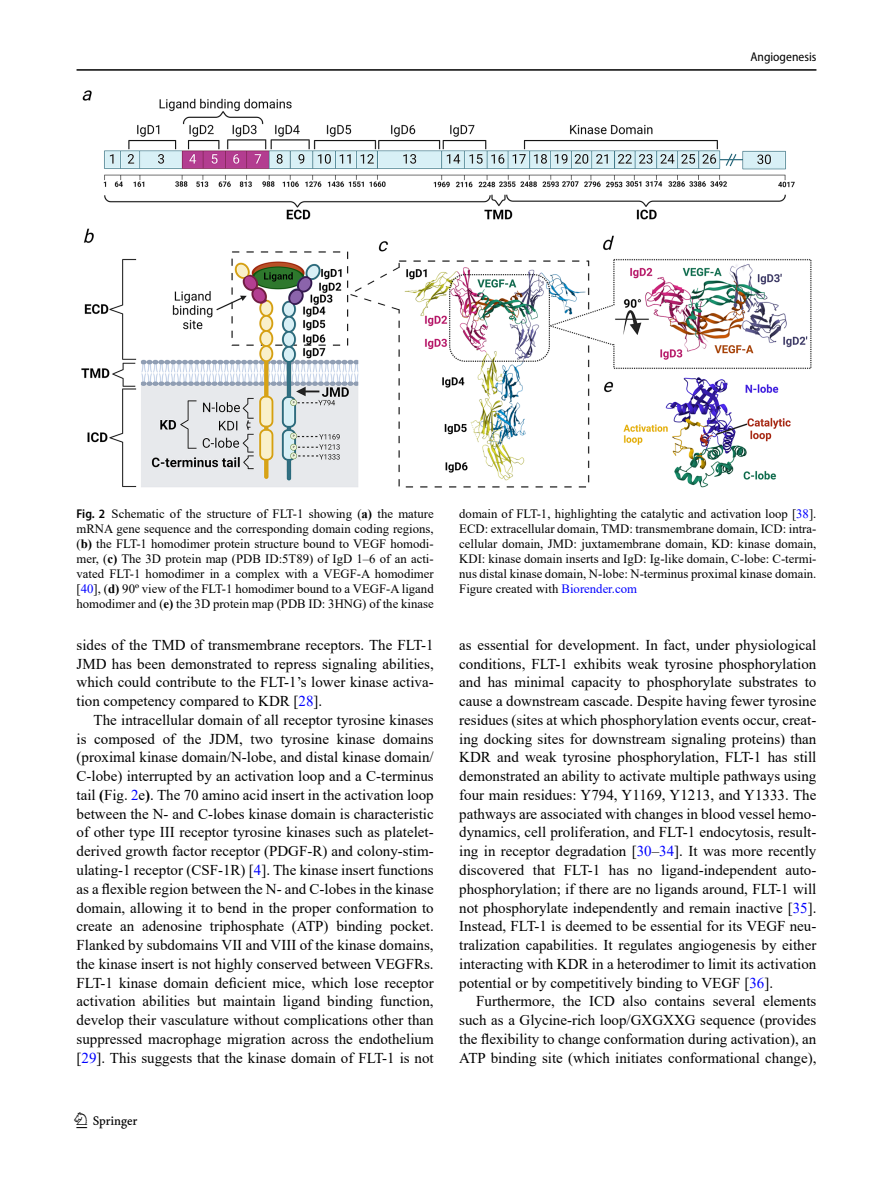
<style>
.page{position:relative;width:893px;height:1187px;background:#fff}
.page>*{position:absolute;margin:0;border:0;box-sizing:border-box;transform-origin:0 0}
.t1{font:22.5px "Springnew";color:#000}
.Body_Text_Indent{font:15px/18.8px "Times New Roman";color:#000;text-align:justify}
.Body_Text{font:15px/18.8px "Times New Roman";color:#000;text-align:justify}
.Figure_Caption{font:12.75px/15px "Times New Roman";color:#000;text-align:justify}
.t2{font:semi-condensed 12.75px "Myriad Pro";color:#000}
.s1{font-family:"Myriad Pro";font-weight:600;font-stretch:semi-condensed}
.s2{font-weight:700}
.s3{color:#00f}
</style>
<div class="page">
<hr style="left:77px;top:69px;width:739px;height:2px;background:#000">
<img style="left:81px;top:90px;width:731px;height:398px">
<p class="t2" style="left:750px;top:49px;width:68px">Angiogenesis</p>
<p class="Figure_Caption" style="left:77px;top:505px;width:359px"><span class="s1">Fig. 2</span> Schematic of the structure of FLT-1 showing (<span class="s2">a)</span> the mature mRNA gene sequence and the corresponding domain coding regions, (<span class="s2">b)</span> the FLT-1 homodimer protein structure bound to VEGF homodi&shy;mer, (<span class="s2">c)</span> The 3D protein map (PDB ID:5T89) of IgD 1–6 of an acti&shy;vated FLT-1 homodimer in a complex with a VEGF-A homodimer [<span class="s3">40</span>], (<span class="s2">d)</span> 90º view of the FLT-1 homodimer bound to a VEGF-A ligand homodimer and (<span class="s2">e)</span> the 3D protein map (PDB ID: 3HNG) of the kinase</p>
<p class="Figure_Caption" style="left:459px;top:505px;width:359px">domain of FLT-1, highlighting the catalytic and activation loop [<span class="s3">38</span>].<br>ECD: extracellular domain, TMD: transmembrane domain, ICD: intra&shy;cellular domain, JMD: juxtamembrane domain, KD: kinase domain, KDI: kinase domain inserts and IgD: Ig-like domain, C-lobe: C-termi&shy;nus distal kinase domain, N-lobe: N-terminus proximal kinase domain.<br>Figure created with <span class="s3">Biorender.com</span></p>
<p class="Body_Text" style="left:77px;top:635px;width:359px">sides of the TMD of transmembrane receptors. The FLT-1<br>JMD has been demonstrated to repress signaling abilities, which could contribute to the FLT-1’s lower kinase activa&shy;tion competency compared to KDR [<span class="s3">28</span>].</p>
<p class="Body_Text_Indent" style="left:77px;top:710px;width:359px;text-indent:17px">The intracellular domain of all receptor tyrosine kinases is composed of the JDM, two tyrosine kinase domains (proximal kinase domain/N-lobe, and distal kinase domain/ C-lobe) interrupted by an activation loop and a C-terminus tail <span class="s2">(</span>Fig. <span class="s3">2</span>e<span class="s2">)</span>. The 70 amino acid insert in the activation loop between the N- and C-lobes kinase domain is characteristic of other type III receptor tyrosine kinases such as platelet&shy;derived growth factor receptor (PDGF-R) and colony-stim&shy;ulating-1 receptor (CSF-1R) [<span class="s3">4</span>]. The kinase insert functions as a flexible region between the N- and C-lobes in the kinase domain, allowing it to bend in the proper conformation to create an adenosine triphosphate (ATP) binding pocket.<br>Flanked by subdomains VII and VIII of the kinase domains, the kinase insert is not highly conserved between VEGFRs.<br>FLT-1 kinase domain deficient mice, which lose receptor activation abilities but maintain ligand binding function, develop their vasculature without complications other than suppressed macrophage migration across the endothelium [<span class="s3">29</span>]. This suggests that the kinase domain of FLT-1 is not</p>
<h1 class="t1" style="left:77px;top:1107px;width:63px">1 3</h1>
<p class="Body_Text_Indent" style="left:459px;top:635px;width:359px">as essential for development. In fact, under physiological conditions, FLT-1 exhibits weak tyrosine phosphorylation and has minimal capacity to phosphorylate substrates to cause a downstream cascade. Despite having fewer tyrosine residues (sites at which phosphorylation events occur, creat&shy;ing docking sites for downstream signaling proteins) than KDR and weak tyrosine phosphorylation, FLT-1 has still demonstrated an ability to activate multiple pathways using four main residues: Y794, Y1169, Y1213, and Y1333. The pathways are associated with changes in blood vessel hemo&shy;dynamics, cell proliferation, and FLT-1 endocytosis, result&shy;ing in receptor degradation [<span class="s3">30</span>–<span class="s3">34</span>]. It was more recently discovered that FLT-1 has no ligand-independent auto&shy;phosphorylation; if there are no ligands around, FLT-1 will not phosphorylate independently and remain inactive [<span class="s3">35</span>].<br>Instead, FLT-1 is deemed to be essential for its VEGF neu&shy;tralization capabilities. It regulates angiogenesis by either interacting with KDR in a heterodimer to limit its activation potential or by competitively binding to VEGF [<span class="s3">36</span>].</p>
<p class="Body_Text_Indent" style="left:459px;top:991px;width:359px;text-indent:17px">Furthermore, the ICD also contains several elements such as a Glycine-rich loop/GXGXXG sequence (provides the flexibility to change conformation during activation), an ATP binding site (which initiates conformational change),</p>
</div>
